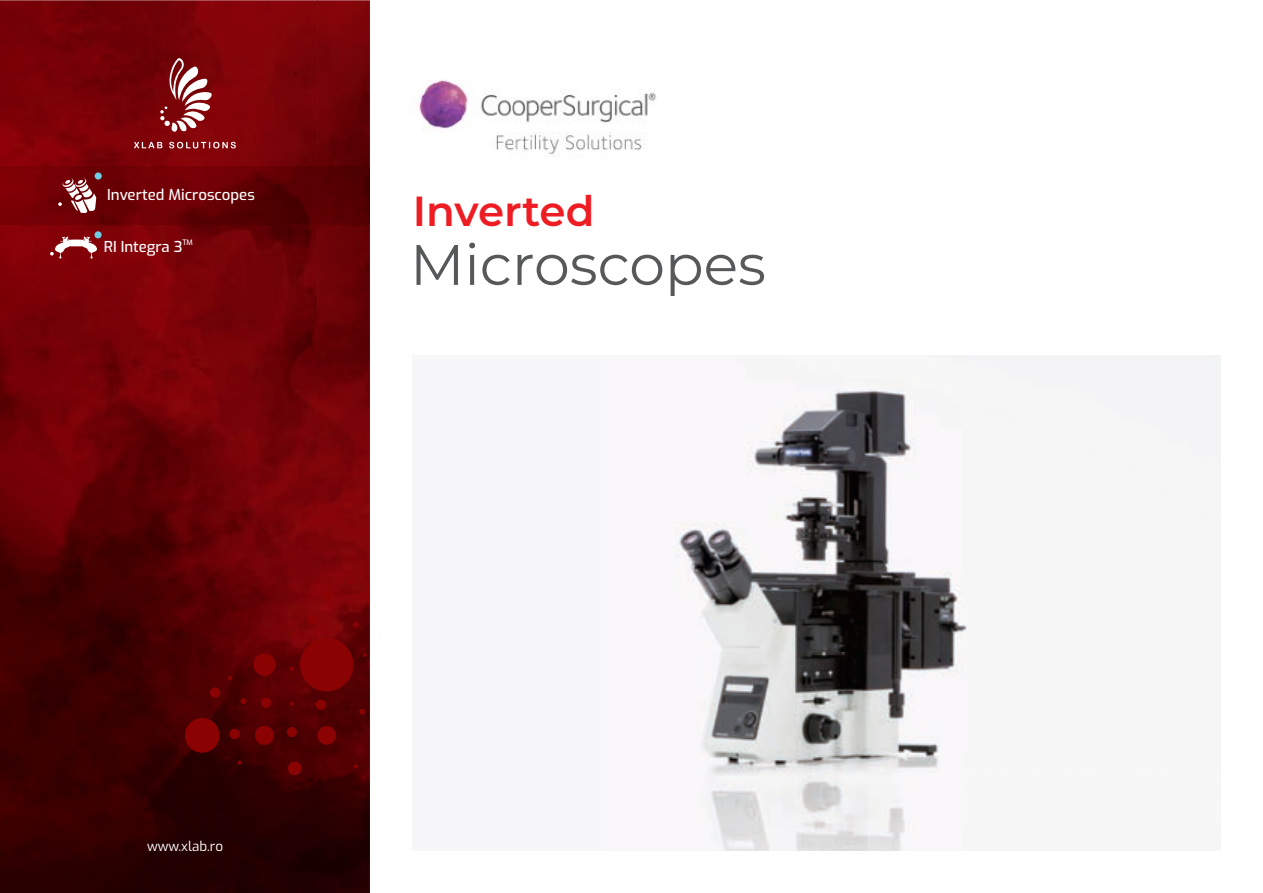
<style>
.page{position:relative;width:1263px;height:893px;background:#fff}
.page>*{position:absolute;margin:0;border:0;box-sizing:border-box;transform-origin:0 0}
.t1{font:57px "Montserrat";color:#57585a}
.t2{font:600 42px "Montserrat";color:#ee1d23}
.t3{font:500 15px "Exo";color:#fff}
.t4{font:13.5px "Exo";color:#fff}
.t5{font:500 7.5px "Exo";color:#fff}
</style>
<div class="page">
<img style="left:0;top:0;width:370px;height:893px">
<div style="left:185px;top:718px;width:35px;height:35px;background:#8b0202;border-radius:50%"></div>
<div style="left:253px;top:653px;width:23px;height:23px;background:#8b0202;border-radius:50%"></div>
<div style="left:255px;top:726px;width:19px;height:19px;background:#8b0202;border-radius:50%"></div>
<div style="left:322px;top:589px;width:10px;height:10px;background:#8b0202;border-radius:50%"></div>
<div style="left:300px;top:638px;width:53px;height:53px;background:#8b0202;border-radius:50%"></div>
<div style="left:317px;top:726px;width:19px;height:19px;background:#8b0202;border-radius:50%"></div>
<svg style="left:366px;top:567px;width:4px;height:54px"></svg>
<svg style="left:240px;top:698px;width:6px;height:6px"></svg>
<div style="left:288px;top:762px;width:13px;height:13px;background:#8b0202;border-radius:50%"></div>
<svg style="left:359px;top:709px;width:6px;height:6px"></svg>
<svg style="left:353px;top:622px;width:6px;height:6px"></svg>
<svg style="left:292px;top:631px;width:4px;height:4px"></svg>
<svg style="left:290px;top:702px;width:4px;height:4px"></svg>
<div style="left:210px;top:687px;width:10px;height:11px;background:#8b0202;border-radius:50%"></div>
<svg style="left:354px;top:764px;width:4px;height:4px"></svg>
<div style="left:287px;top:727px;width:10px;height:10px;background:#8b0202;border-radius:50%"></div>
<div style="left:316px;top:700px;width:10px;height:10px;background:#8b0202;border-radius:50%"></div>
<svg style="left:238px;top:760px;width:4px;height:4px"></svg>
<div style="left:261px;top:698px;width:10px;height:10px;background:#8b0202;border-radius:50%"></div>
<svg style="left:290px;top:667px;width:4px;height:4px"></svg>
<svg style="left:228px;top:676px;width:4px;height:4px"></svg>
<div style="left:229px;top:729px;width:11px;height:10px;background:#8b0202;border-radius:50%"></div>
<div style="left:307px;top:614px;width:10px;height:10px;background:#8b0202;border-radius:50%"></div>
<svg style="left:363px;top:640px;width:7px;height:49px"></svg>
<svg style="left:349px;top:579px;width:4px;height:4px"></svg>
<img style="left:0;top:167px;width:369px;height:57px">
<img style="left:419px;top:80px;width:238px;height:74px">
<div style="left:412px;top:355px;width:808px;height:496px;background:#f7f7f9"></div>
<img style="left:679px;top:390px;width:288px;height:461px">
<svg style="left:134px;top:58px;width:102px;height:90px;background:#8f282c"></svg>
<div style="left:94px;top:231px;width:8px;height:7px;background:#70cee4;border-radius:50%"></div>
<svg style="left:50px;top:236px;width:47px;height:23px"></svg>
<div style="left:95px;top:172px;width:7px;height:8px;background:#70cee4;border-radius:50%"></div>
<svg style="left:58px;top:178px;width:38px;height:35px"></svg>
<p class="t3" style="left:107px;top:185px;width:149px">Inverted Microscopes</p>
<h2 class="t2" style="left:413px;top:185px;width:183px">Inverted</h2>
<p class="t5" style="left:182px;top:237px;width:12px">TM</p>
<p class="t3" style="left:104px;top:237px;width:80px">RI Integra 3</p>
<h1 class="t1" style="left:410px;top:230px;width:357px">Microscopes</h1>
<p class="t4" style="left:147px;top:837px;width:78px">www.xlab.ro</p>
</div>
